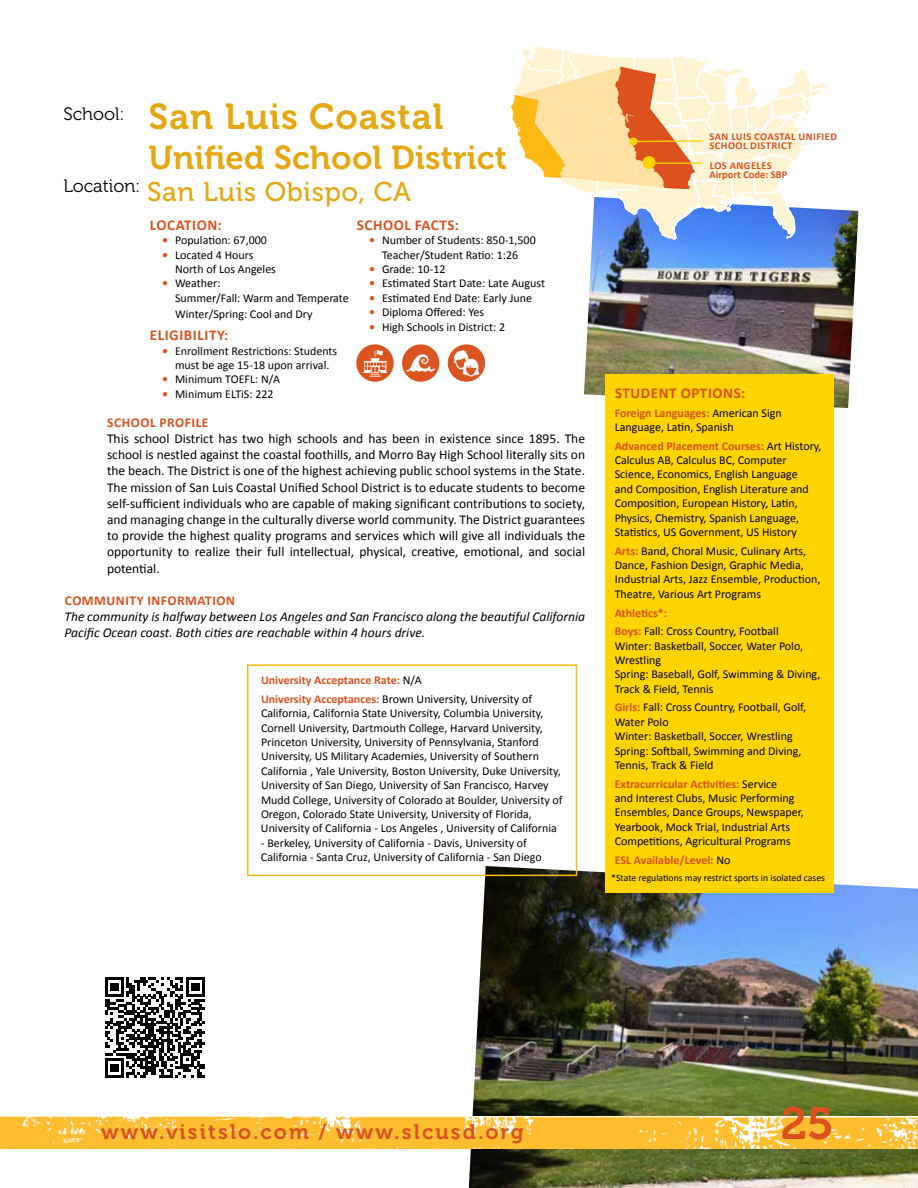
<style>
.page{position:relative;width:918px;height:1188px;background:#fff}
.page>*{position:absolute;margin:0;border:0;box-sizing:border-box;transform-origin:0 0}
.t1{font:45px "Museo 700";color:#db521f}
.t2{font:36px "Museo 700";letter-spacing:.025em;color:#e5a812}
.t3{font:33px "Museo 700";letter-spacing:.005em;color:#e5a812}
.t4{font:27px "Museo 500";letter-spacing:.025em;color:#e5a812}
.t5{font:21px "Museo 700";letter-spacing:.1em;color:#db521f}
.t6{font:700 15px "Calibri";letter-spacing:.04em;color:#db521f}
.t7{font:13.5px/16.2px "Calibri";color:#000;text-align:justify}
.t8{font:italic 13.5px/16.2px "Calibri";color:#000}
.t9{font:700 13.5px "Calibri";letter-spacing:.04em;color:#db521f}
.t10{font:12px/14.4px "Calibri";color:#000}
.t11{font:700 12px/18.6px "Calibri";color:#db521f}
.t12{font:700 10.5px/9px "Calibri";letter-spacing:.04em;color:#db521f}
.t13{font:700 10.5px/9px "Calibri";color:#db521f}
.t14{font:9.75px "Calibri";color:#000}
.s1{font-weight:700;color:#db521f}
.s2{font-weight:400;color:#000}
</style>
<div class="page">
<img style="left:584px;top:209px;width:274px;height:199px">
<img style="left:469px;top:866px;width:449px;height:322px">
<div style="left:247px;top:664px;width:330px;height:212px;border:2px solid #fdb913"></div>
<div style="left:606px;top:374px;width:228px;height:519px;background:#ffd400"></div>
<img style="left:356px;top:344px;width:38px;height:38px;border-radius:19px">
<img style="left:448px;top:344px;width:37px;height:38px;border-radius:19px">
<img style="left:402px;top:344px;width:37px;height:38px;border-radius:19px">
<img style="left:0;top:1116px;width:918px;height:32px">
<svg style="left:511px;top:46px;width:323px;height:216px"></svg>
<hr style="left:651px;top:162px;width:52px;height:2px;background:#ffd400">
<svg style="left:105px;top:977px;width:100px;height:100px"></svg>
<h2 class="t2" style="left:63px;top:97px;width:381px"><sup>School:</sup> San Luis Coastal</h2>
<h3 class="t3" style="left:148px;top:139px;width:360px">Unified School District</h3>
<h3 class="t4" style="left:63px;top:177px;width:349px"><sup>Location:</sup> San Luis Obispo, CA</h3>
<p class="t6" style="left:150px;top:215px;width:74px">LOCATION:</p>
<p class="t10" style="left:162px;top:233px;width:106px"><span class="s1">•</span> Population: 67,000</p>
<p class="t10" style="left:175px;top:247px;width:102px;text-indent:-13px"><span class="s1">•</span> Located 4 Hours<br>North of Los Angeles</p>
<p class="t10" style="left:175px;top:276px;width:175px;text-indent:-13px"><span class="s1">•</span> Weather:<br>Summer/Fall: Warm and Temperate</p>
<p class="t10" style="left:175px;top:307px;width:139px">Winter/Spring: Cool and Dry</p>
<p class="t6" style="left:150px;top:326px;width:80px">ELIGIBILITY:</p>
<p class="t10" style="left:162px;top:343px;width:177px;text-align:center"><span class="s1">•</span> Enrollment Restrictions: Students must be age 15-18 upon arrival.</p>
<p class="t10" style="left:162px;top:372px;width:119px"><span class="s1">•</span> Minimum TOEFL: N/A</p>
<p class="t10" style="left:162px;top:387px;width:113px"><span class="s1">•</span> Minimum ELTiS: 222</p>
<p class="t6" style="left:357px;top:215px;width:104px">SCHOOL FACTS:</p>
<p class="t10" style="left:369px;top:233px;width:168px;text-align:center"><span class="s1">•</span> Number of Students: 850-1,500<br>Teacher/Student Ratio: 1:26</p>
<p class="t10" style="left:369px;top:262px;width:78px"><span class="s1">•</span> Grade: 10-12</p>
<p class="t10" style="left:369px;top:276px;width:177px"><span class="s1">•</span> Estimated Start Date: Late August</p>
<p class="t10" style="left:369px;top:291px;width:164px"><span class="s1">•</span> Estimated End Date: Early June</p>
<p class="t10" style="left:369px;top:305px;width:116px"><span class="s1">•</span> Diploma Offered: Yes</p>
<p class="t10" style="left:369px;top:319px;width:137px"><span class="s1">•</span> High Schools in District: 2</p>
<p class="t9" style="left:107px;top:414px;width:103px">SCHOOL PROFILE</p>
<p class="t7" style="left:107px;top:430px;width:480px">This school District has two high schools and has been in existence since 1895. The school is nestled against the coastal foothills, and Morro Bay High School literally sits on the beach. The District is one of the highest achieving public school systems in the State.<br>The mission of San Luis Coastal Unified School District is to educate students to become self-sufficient individuals who are capable of making significant contributions to society, and managing change in the culturally diverse world community. The District guarantees to provide the highest quality programs and services which will give all individuals the opportunity to realize their full intellectual, physical, creative, emotional, and social potential.</p>
<p class="t9" style="left:65px;top:592px;width:172px">COMMUNITY INFORMATION</p>
<p class="t8" style="left:64px;top:608px;width:522px">The community is halfway between Los Angeles and San Francisco along the beautiful California<br>Pacific Ocean coast. Both cities are reachable within 4 hours drive.</p>
<p class="t11" style="left:261px;top:671px;width:273px">University Acceptance Rate: <span class="s2">N/A<br></span>University Acceptances: <span class="s2">Brown University, University of</span></p>
<p class="t10" style="left:261px;top:706px;width:303px">California, California State University, Columbia University, Cornell University, Dartmouth College, Harvard University, Princeton University, University of Pennsylvania, Stanford University, US Military Academies, University of Southern California , Yale University, Boston University, Duke University, University of San Diego, University of San Francisco, Harvey Mudd College, University of Colorado at Boulder, University of Oregon, Colorado State University, University of Florida, University of California - Los Angeles , University of California</p>
<p class="t10" style="left:261px;top:836px;width:282px">- Berkeley, University of California - Davis, University of<br>California - Santa Cruz, University of California - San Diego</p>
<p class="t12" style="left:710px;top:132px;width:129px">SAN LUIS COASTAL UNIFIED<br>SCHOOL DISTRICT</p>
<p class="t13" style="left:710px;top:161px;width:79px">LOS ANGELES<br>Airport Code: SBP</p>
<p class="t6" style="left:615px;top:383px;width:132px">STUDENT OPTIONS:</p>
<p class="t10" style="left:615px;top:405px;width:169px"><span class="s1">Foreign Languages:</span> American Sign<br>Language, Latin, Spanish</p>
<p class="t10" style="left:615px;top:438px;width:208px"><span class="s1">Advanced Placement Courses:</span> Art History, Calculus AB, Calculus BC, Computer Science, Economics, English Language<br>and Composition, English Literature and Composition, European History, Latin, Physics, Chemistry, Spanish Language, Statistics, US Government, US History</p>
<p class="t10" style="left:615px;top:544px;width:207px"><span class="s1">Arts:</span> Band, Choral Music, Culinary Arts, Dance, Fashion Design, Graphic Media, Industrial Arts, Jazz Ensemble, Production, Theatre, Various Art Programs</p>
<p class="t10" style="left:615px;top:603px;width:166px;line-height:18.6px"><span class="s1">Athletics*:<br>Boys:</span> Fall: Cross Country, Football</p>
<p class="t10" style="left:615px;top:638px;width:207px">Winter: Basketball, Soccer, Water Polo,<br>Wrestling<br>Spring: Baseball, Golf, Swimming &amp; Diving,<br>Track &amp; Field, Tennis</p>
<p class="t10" style="left:615px;top:700px;width:193px"><span class="s1">Girls:</span> Fall: Cross Country, Football, Golf,<br>Water Polo<br>Winter: Basketball, Soccer, Wrestling<br>Spring: Softball, Swimming and Diving,<br>Tennis, Track &amp; Field</p>
<p class="t10" style="left:615px;top:777px;width:191px"><span class="s1">Extracurricular Activities:</span> Service<br>and Interest Clubs, Music Performing Ensembles, Dance Groups, Newspaper, Yearbook, Mock Trial, Industrial Arts Competitions, Agricultural Programs</p>
<p class="t11" style="left:615px;top:851px;width:117px">ESL Available/Level: <span class="s2">No</span></p>
<p class="t14" style="left:611px;top:872px;width:215px">*State regulations may restrict sports in isolated cases</p>
<h3 class="t5" style="left:101px;top:1120px;width:424px">www.visitslo.com / www.slcusd.org</h3>
<h1 class="t1" style="left:781px;top:1099px;width:54px">25</h1>
</div>
